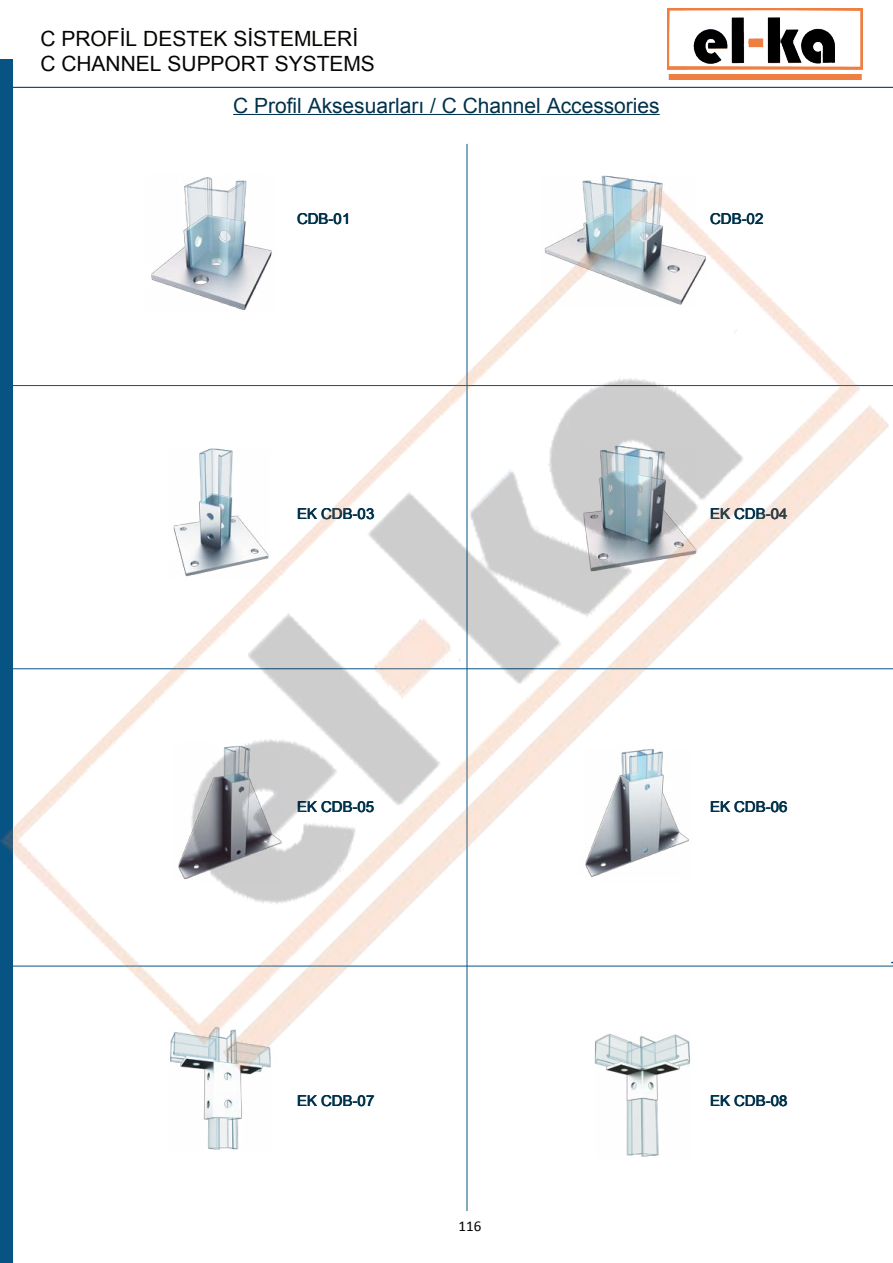
<style>
.page{position:relative;width:893px;height:1263px;background:#fff}
.page>*{position:absolute;margin:0;border:0;box-sizing:border-box;transform-origin:0 0}
.t1{font:21px/25.2px "Arial";color:#050503}
.t2{font:21px "Arial";color:#00324b}
.t3{font:15px "Arial";color:#00324b}
.t4{font:15px "Calibri";color:#000}
</style>
<div class="page">
<hr style="left:0;top:87px;width:893px;height:1px;background:#075384">
<img style="left:187px;top:177px;width:60px;height:8px">
<img style="left:203px;top:1078px;width:39px;height:72px">
<img style="left:582px;top:175px;width:81px;height:10px">
<img style="left:626px;top:1078px;width:33px;height:79px">
<hr style="left:467px;top:144px;width:1px;height:1067px;background:#075384">
<hr style="left:233px;top:114px;width:427px;height:1px;background:#00324b">
<img style="left:668px;top:9px;width:195px;height:70px">
<div style="left:0;top:60px;width:13px;height:1203px;background:#075384"></div>
<img style="left:0;top:185px;width:893px;height:893px">
<h1 class="t1" style="left:40px;top:27px;width:336px">C PROFİL DESTEK SİSTEMLERİ<br>C CHANNEL SUPPORT SYSTEMS</h1>
<h1 class="t2" style="left:233px;top:95px;width:428px">C Profil Aksesuarları / C Channel Accessories</h1>
<p class="t3" style="left:297px;top:211px;width:55px">CDB-01</p>
<p class="t3" style="left:710px;top:211px;width:55px">CDB-02</p>
<p class="t3" style="left:297px;top:507px;width:79px">EK CDB-03</p>
<p class="t3" style="left:710px;top:507px;width:79px">EK CDB-04</p>
<p class="t3" style="left:297px;top:799px;width:79px">EK CDB-05</p>
<p class="t3" style="left:710px;top:799px;width:79px">EK CDB-06</p>
<p class="t3" style="left:297px;top:1094px;width:79px">EK CDB-07</p>
<p class="t3" style="left:710px;top:1094px;width:79px">EK CDB-08</p>
<p class="t4" style="left:458px;top:1218px;width:24px">116</p>
</div>
